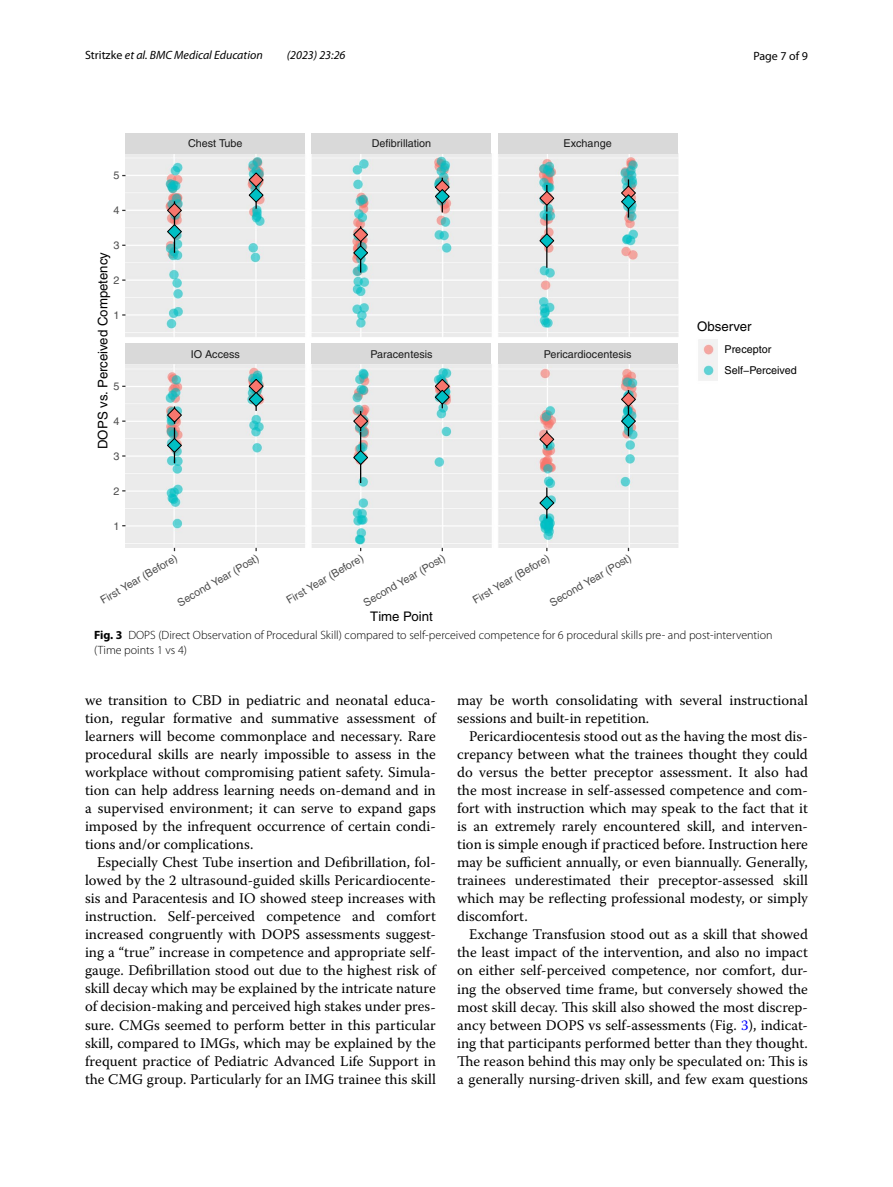
<style>
.page{position:relative;width:893px;height:1187px;background:#fff}
.page>*{position:absolute;margin:0;border:0;box-sizing:border-box;transform-origin:0 0}
.t1{font:14.7px/18px "Warnock Pro";color:#000;text-align:justify}
.t2{font:13.2px "Helvetica 2";color:#000}
.t3{font:300 12px/15px "Myriad Pro";color:#000}
.t4{font:italic 12px "Myriad Pro";color:#000}
.t5{font:12px "Myriad Pro";color:#000}
.t6{font:10.8px "Helvetica 2";color:#4d4d4d}
.t7{font:10.8px "Helvetica 2";color:#1a1a1a}
.t8{font:10.8px/20.7px "Helvetica 2";color:#000}
.s1{font-style:normal}
.s2{font-weight:700}
.s3{color:#00f}
</style>
<div class="page">
<img style="left:126px;top:153px;width:592px;height:395px">
<hr style="left:174px;top:210px;width:1px;height:43px;background:#000">
<hr style="left:255px;top:182px;width:2px;height:27px;background:#000">
<svg style="left:166px;top:201px;width:17px;height:39px"></svg>
<svg style="left:248px;top:172px;width:16px;height:31px"></svg>
<hr style="left:174px;top:427px;width:1px;height:36px;background:#000">
<hr style="left:255px;top:388px;width:2px;height:23px;background:#000">
<svg style="left:166px;top:406px;width:17px;height:18px"></svg>
<svg style="left:166px;top:437px;width:17px;height:16px"></svg>
<svg style="left:248px;top:378px;width:16px;height:29px"></svg>
<hr style="left:360px;top:233px;width:1px;height:39px;background:#000">
<hr style="left:442px;top:180px;width:1px;height:32px;background:#000">
<svg style="left:352px;top:226px;width:17px;height:35px"></svg>
<svg style="left:434px;top:178px;width:16px;height:27px"></svg>
<hr style="left:360px;top:432px;width:1px;height:51px;background:#000">
<svg style="left:352px;top:411px;width:17px;height:20px"></svg>
<svg style="left:352px;top:449px;width:17px;height:16px"></svg>
<svg style="left:434px;top:378px;width:16px;height:30px"></svg>
<hr style="left:546px;top:214px;width:1px;height:54px;background:#000">
<hr style="left:628px;top:186px;width:1px;height:31px;background:#000">
<svg style="left:539px;top:185px;width:16px;height:27px"></svg>
<svg style="left:539px;top:232px;width:16px;height:17px"></svg>
<svg style="left:620px;top:179px;width:17px;height:31px"></svg>
<hr style="left:546px;top:487px;width:1px;height:31px;background:#000">
<hr style="left:628px;top:406px;width:1px;height:30px;background:#000">
<svg style="left:539px;top:430px;width:16px;height:18px"></svg>
<svg style="left:539px;top:495px;width:16px;height:16px"></svg>
<svg style="left:620px;top:390px;width:17px;height:39px"></svg>
<div style="left:126px;top:343px;width:179px;height:21px;background:#d9d9d9"></div>
<div style="left:312px;top:343px;width:179px;height:21px;background:#d9d9d9"></div>
<div style="left:498px;top:343px;width:179px;height:21px;background:#d9d9d9"></div>
<div style="left:126px;top:133px;width:179px;height:20px;background:#d9d9d9"></div>
<div style="left:312px;top:133px;width:179px;height:20px;background:#d9d9d9"></div>
<div style="left:498px;top:133px;width:179px;height:20px;background:#d9d9d9"></div>
<p class="t4" style="left:85px;top:48px;width:179px"><span class="s1">Stritzke</span> et al. BMC Medical Education</p>
<p class="t4" style="left:287px;top:48px;width:60px">(2023) 23:26</p>
<p class="t5" style="left:753px;top:48px;width:56px">Page 7 of 9</p>
<p class="t6" style="left:114px;top:169px;width:8px">5</p>
<p class="t6" style="left:114px;top:204px;width:8px">4</p>
<p class="t6" style="left:114px;top:239px;width:8px">3</p>
<p class="t2" style="left:95px;top:449px;width:198px;rotate:-90deg">DOPS vs. Perceived Competency</p>
<p class="t6" style="left:114px;top:274px;width:8px">2</p>
<p class="t6" style="left:114px;top:309px;width:8px">1</p>
<p class="t6" style="left:114px;top:380px;width:8px">5</p>
<p class="t6" style="left:114px;top:415px;width:8px">4</p>
<p class="t6" style="left:114px;top:450px;width:8px">3</p>
<p class="t6" style="left:114px;top:484px;width:8px">2</p>
<p class="t6" style="left:114px;top:519px;width:8px">1</p>
<p class="t7" style="left:188px;top:137px;width:56px">Chest Tube</p>
<p class="t7" style="left:372px;top:137px;width:61px">Defibrillation</p>
<p class="t7" style="left:564px;top:137px;width:50px">Exchange</p>
<p class="t7" style="left:191px;top:347px;width:51px">IO Access</p>
<p class="t7" style="left:370px;top:347px;width:64px">Paracentesis</p>
<p class="t7" style="left:544px;top:347px;width:89px">Pericardiocentesis</p>
<p class="t6" style="left:361px;top:598px;width:94px;rotate:-30deg">Second Year (Post)</p>
<p class="t6" style="left:470px;top:595px;width:88px;rotate:-30deg">First Year (Before)</p>
<p class="t6" style="left:98px;top:595px;width:88px;rotate:-30deg">First Year (Before)</p>
<p class="t6" style="left:175px;top:598px;width:94px;rotate:-30deg">Second Year (Post)</p>
<p class="t6" style="left:284px;top:595px;width:88px;rotate:-30deg">First Year (Before)</p>
<p class="t6" style="left:547px;top:598px;width:94px;rotate:-30deg">Second Year (Post)</p>
<p class="t2" style="left:370px;top:608px;width:64px">Time Point</p>
<p class="t2" style="left:697px;top:319px;width:56px">Observer</p>
<p class="t8" style="left:724px;top:339px;width:74px">Preceptor<br>Self−Perceived</p>
<p class="t3" style="left:94px;top:628px;width:680px"><span class="s2">Fig. 3</span> DOPS (Direct Observation of Procedural Skill) compared to self-perceived competence for 6 procedural skills pre- and post-intervention (Time points 1 vs 4)</p>
<p class="t1" style="left:85px;top:691px;width:352px">we transition to CBD in pediatric and neonatal educa&shy;tion, regular formative and summative assessment of learners will become commonplace and necessary. Rare procedural skills are nearly impossible to assess in the workplace without compromising patient safety. Simula&shy;tion can help address learning needs on-demand and in a supervised environment; it can serve to expand gaps imposed by the infrequent occurrence of certain condi&shy;tions and/or complications.</p>
<p class="t1" style="left:85px;top:853px;width:352px;text-indent:12px">Especially Chest Tube insertion and Defibrillation, fol&shy;lowed by the 2 ultrasound-guided skills Pericardiocente&shy;sis and Paracentesis and IO showed steep increases with instruction. Self-perceived competence and comfort increased congruently with DOPS assessments suggest&shy;ing a “true” increase in competence and appropriate self&shy;gauge. Defibrillation stood out due to the highest risk of skill decay which may be explained by the intricate nature of decision-making and perceived high stakes under pres&shy;sure. CMGs seemed to perform better in this particular skill, compared to IMGs, which may be explained by the frequent practice of Pediatric Advanced Life Support in the CMG group. Particularly for an IMG trainee this skill</p>
<p class="t1" style="left:457px;top:691px;width:352px">may be worth consolidating with several instructional sessions and built-in repetition.</p>
<p class="t1" style="left:457px;top:727px;width:352px;text-indent:12px">Pericardiocentesis stood out as the having the most dis&shy;crepancy between what the trainees thought they could do versus the better preceptor assessment. It also had the most increase in self-assessed competence and com&shy;fort with instruction which may speak to the fact that it is an extremely rarely encountered skill, and interven&shy;tion is simple enough if practiced before. Instruction here may be sufficient annually, or even biannually. Generally, trainees underestimated their preceptor-assessed skill which may be reflecting professional modesty, or simply discomfort.</p>
<p class="t1" style="left:457px;top:925px;width:352px;text-indent:12px">Exchange Transfusion stood out as a skill that showed the least impact of the intervention, and also no impact on either self-perceived competence, nor comfort, dur&shy;ing the observed time frame, but conversely showed the most skill decay. This skill also showed the most discrep&shy;ancy between DOPS vs self-assessments (Fig. <span class="s3">3</span>), indicat&shy;ing that participants performed better than they thought.<br>The reason behind this may only be speculated on: This is a generally nursing-driven skill, and few exam questions</p>
</div>
